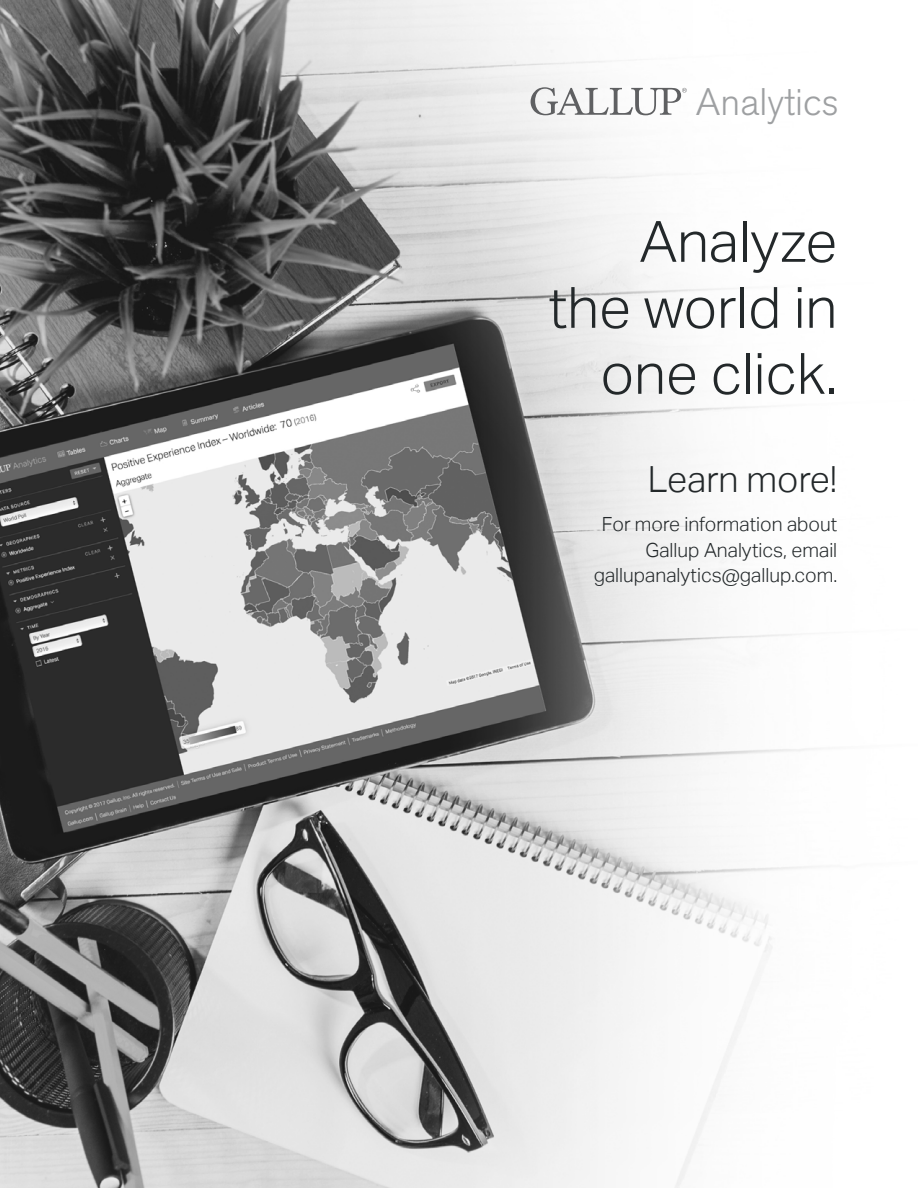
<style>
.page{position:relative;width:918px;height:1188px;background:#fff}
.page>*{position:absolute;margin:0;border:0;box-sizing:border-box;transform-origin:0 0}
.body{font:300 57px/66px "Aktiv Grotesk";color:#23282a;text-align:right}
.t1{font:300 38.1px "Akzidenz Grotesk BE";color:#9ea0a2}
.body-2{font:300 36px "Aktiv Grotesk";color:#23282a}
.body-3{font:300 19.5px/25.5px "Aktiv Grotesk";color:#23282a;text-align:right}
</style>
<div class="page">
<img style="left:0;top:0;width:817px;height:1188px">
<svg style="left:531px;top:87px;width:156px;height:28px"></svg>
<p class="t1" style="left:696px;top:80px;width:144px">Analytics</p>
<p class="body" style="left:548px;top:209px;width:290px">Analyze the world in one click.</p>
<p class="body-2" style="left:648px;top:459px;width:191px">Learn more!</p>
<p class="body-3" style="left:594px;top:512px;width:245px">For more information about<br>Gallup Analytics, email gallupanalytics@gallup.com.</p>
</div>
